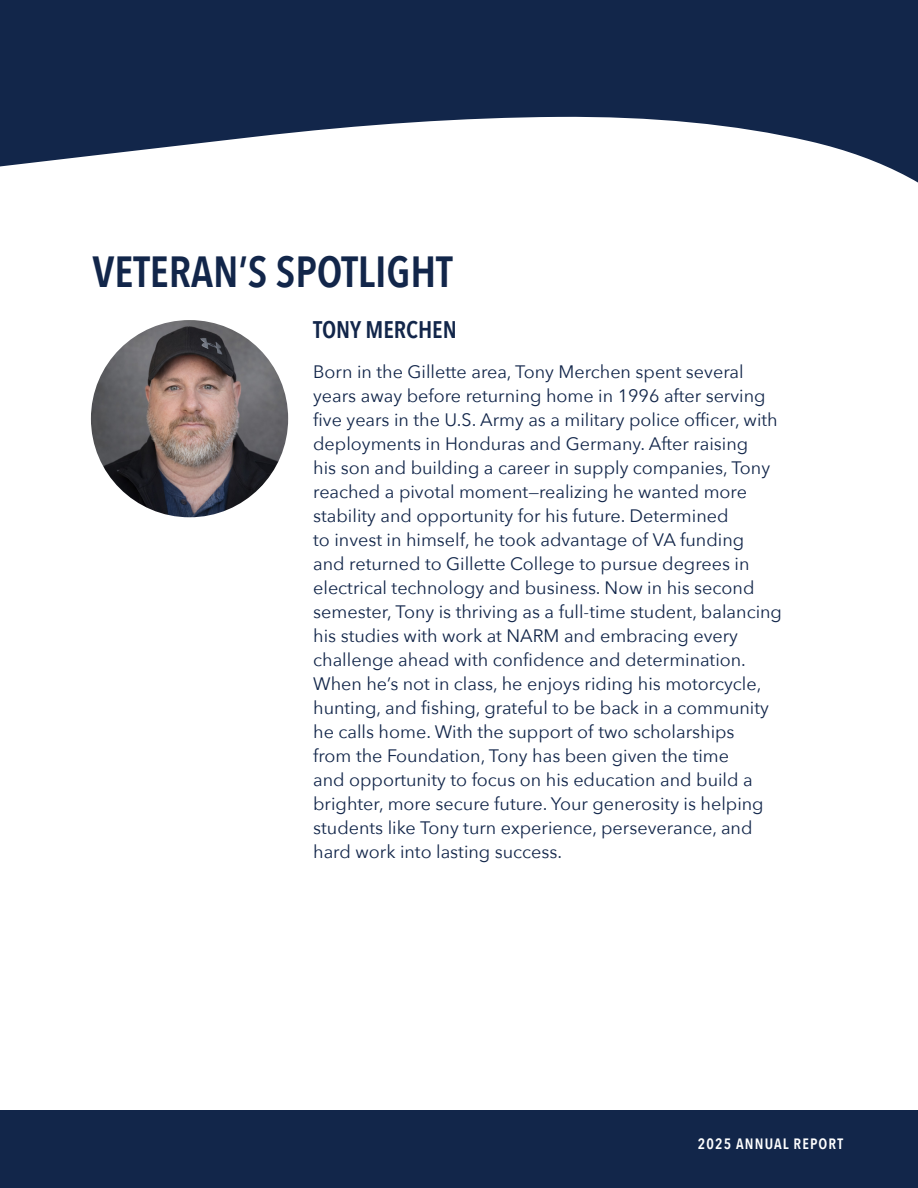
<style>
.page{position:relative;width:918px;height:1188px;background:#fff}
.page>*{position:absolute;margin:0;border:0;box-sizing:border-box;transform-origin:0 0}
.t1{font:600 43.5px "Avenir Next Condensed";color:#12264a}
.t2{font:600 24px "Avenir Next Condensed";color:#12264a}
.t3{font:18px/24px "Avenir Next";color:#12264a}
.t4{font:600 15px "Avenir Next Condensed";letter-spacing:.075em;color:#fff}
</style>
<div class="page">
<hr style="left:0;top:39px;width:1px;height:1149px;background:#adcfeb">
<svg style="left:0;top:0;width:918px;height:234px;fill:#12264a"></svg>
<img style="left:91px;top:320px;width:197px;height:197px;border-radius:99px">
<div style="left:0;top:1110px;width:918px;height:78px;background:#12264a"></div>
<p class="t1" style="left:92px;top:234px;width:362px">VETERAN’S SPOTLIGHT</p>
<p class="t2" style="left:313px;top:309px;width:145px">TONY MERCHEN</p>
<p class="t3" style="left:313px;top:359px;width:470px">Born in the Gillette area, Tony Merchen spent several years away before returning home in 1996 after serving five years in the U.S. Army as a military police officer, with deployments in Honduras and Germany. After raising<br>his son and building a career in supply companies, Tony reached a pivotal moment—realizing he wanted more stability and opportunity for his future. Determined<br>to invest in himself, he took advantage of VA funding<br>and returned to Gillette College to pursue degrees in electrical technology and business. Now in his second semester, Tony is thriving as a full-time student, balancing his studies with work at NARM and embracing every challenge ahead with confidence and determination.<br>When he’s not in class, he enjoys riding his motorcycle, hunting, and fishing, grateful to be back in a community he calls home. With the support of two scholarships<br>from the Foundation, Tony has been given the time<br>and opportunity to focus on his education and build a brighter, more secure future. Your generosity is helping students like Tony turn experience, perseverance, and hard work into lasting success.</p>
<p class="t4" style="left:698px;top:1131px;width:147px">2025 ANNUAL REPORT</p>
</div>
